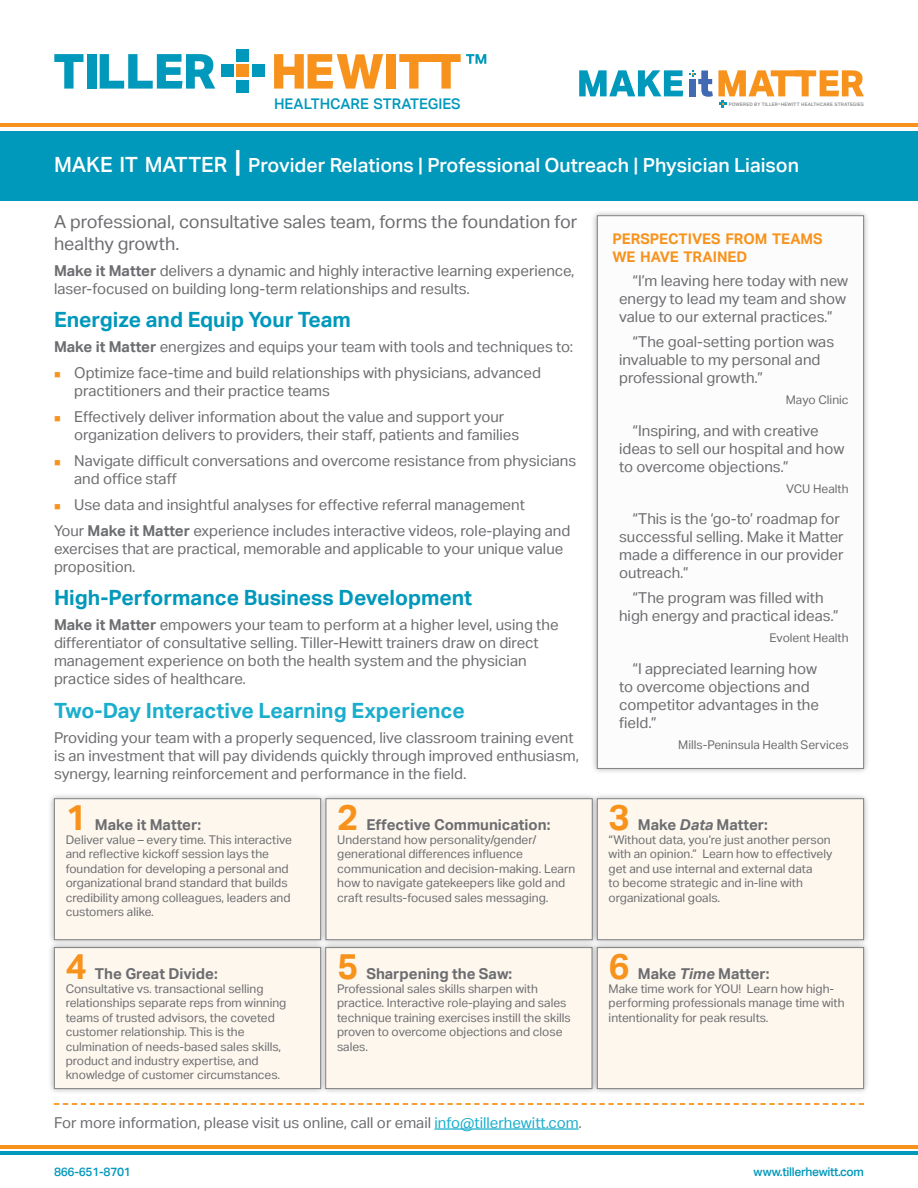
<style>
.page{position:relative;width:918px;height:1188px;background:#fff}
.page>*{position:absolute;margin:0;border:0;box-sizing:border-box;transform-origin:0 0}
.t1{font:700 36px "Aktiv Grotesk";color:#f7931d}
.t2{font:700 21px "Aktiv Grotesk";color:#0098bb}
.t3{font:700 21px "Aktiv Grotesk";color:#1aaecc}
.t4{font:500 19.5px "Aktiv Grotesk";color:#fff}
.t5{font:18px/21.6px "Aktiv Grotesk";color:#6c6d70}
.t6{font:15px/18px "Aktiv Grotesk";color:#6c6d70}
.t7{font:700 15px "Aktiv Grotesk";color:#6c6d70}
.t8{font:700 14.7px/18px "Aktiv Grotesk";color:#f7931d}
.t9{font:500 14.7px "Aktiv Grotesk";color:#0098bb}
.t10{font:12px/14.4px "Aktiv Grotesk";color:#6c6d70}
.t11{font:500 12px "Aktiv Grotesk";letter-spacing:-.025em;color:#0098bb}
.t12{font:500 4.8px "Aktiv Grotesk";letter-spacing:.03em;color:#808285}
.s1{font-size:6.75px}
.s2{font-size:21px}
.s3{font-size:30px}
.s4{font-weight:700}
.s5{color:#f7931d}
.s6{color:#1aaecc}
.s7{font-style:italic}
</style>
<div class="page">
<hr style="left:0;top:124px;width:918px;height:3px;background:#f7931d">
<div style="left:0;top:131px;width:918px;height:70px;background:#0098bb"></div>
<div style="left:236px;top:65px;width:13px;height:12px;background:#f7931d"></div>
<div style="left:236px;top:49px;width:13px;height:13px;background:#0098bb"></div>
<div style="left:236px;top:80px;width:13px;height:13px;background:#0098bb"></div>
<div style="left:252px;top:65px;width:13px;height:12px;background:#0098bb"></div>
<div style="left:221px;top:65px;width:13px;height:12px;background:#0098bb"></div>
<svg style="left:54px;top:54px;width:29px;height:35px"></svg>
<div style="left:87px;top:54px;width:9px;height:35px;background:#0098bb"></div>
<svg style="left:100px;top:54px;width:115px;height:35px"></svg>
<svg style="left:274px;top:54px;width:109px;height:35px"></svg>
<div style="left:387px;top:54px;width:9px;height:35px;background:#f7931d"></div>
<svg style="left:399px;top:54px;width:87px;height:35px"></svg>
<hr style="left:0;top:1145px;width:918px;height:4px;background:#f7931d">
<hr style="left:0;top:1151px;width:918px;height:4px;background:#0098bb">
<hr style="left:434px;top:1128px;width:145px;height:2px;background:#1aaecc">
<div style="left:591px;top:209px;width:279px;height:566px;background:#231f20;opacity:.35"></div>
<div style="left:597px;top:215px;width:267px;height:554px;background:#fcfcfc;border:1px solid #808285"></div>
<svg style="left:579px;top:70px;width:104px;height:26px"></svg>
<svg style="left:689px;top:70px;width:175px;height:38px"></svg>
<svg style="left:54px;top:1103px;width:810px;height:2px"></svg>
<div style="left:319px;top:792px;width:280px;height:154px;background:#231f20;opacity:.35"></div>
<div style="left:326px;top:798px;width:267px;height:142px;background:#fef7ee;border:1px solid #808285"></div>
<div style="left:591px;top:792px;width:279px;height:154px;background:#231f20;opacity:.35"></div>
<div style="left:597px;top:798px;width:267px;height:142px;background:#fef7ee;border:1px solid #808285"></div>
<div style="left:48px;top:941px;width:279px;height:154px;background:#231f20;opacity:.35"></div>
<div style="left:54px;top:947px;width:267px;height:142px;background:#fef7ee;border:1px solid #808285"></div>
<div style="left:319px;top:941px;width:279px;height:154px;background:#231f20;opacity:.35"></div>
<div style="left:325px;top:947px;width:267px;height:142px;background:#fef7ee;border:1px solid #808285"></div>
<div style="left:48px;top:792px;width:279px;height:154px;background:#231f20;opacity:.35"></div>
<div style="left:54px;top:798px;width:267px;height:142px;background:#fef7ee;border:1px solid #808285"></div>
<div style="left:591px;top:941px;width:279px;height:154px;background:#231f20;opacity:.35"></div>
<div style="left:597px;top:947px;width:267px;height:142px;background:#fef7ee;border:1px solid #808285"></div>
<p class="t9" style="left:274px;top:95px;width:188px">HEALTHCARE STRATEGIES</p>
<p class="t12" style="left:729px;top:101px;width:137px">POWERED BY TILLER<span class="s1">-</span>HEWITT HEALTHCARE STRATEGIES</p>
<p class="t4" style="left:54px;top:153px;width:747px"><span class="s2">MAKE IT MATTER</span> <span class="s3">|</span> Provider Relations | Professional Outreach | Physician Liaison</p>
<p class="t5" style="left:54px;top:211px;width:525px">A professional, consultative sales team, forms the foundation for healthy growth.</p>
<p class="t6" style="left:54px;top:261px;width:522px"><span class="s4">Make it Matter</span> delivers a dynamic and highly interactive learning experience, laser-focused on building long-term relationships and results.</p>
<p class="t2" style="left:54px;top:306px;width:298px">Energize and Equip Your Team</p>
<p class="t6" style="left:54px;top:338px;width:521px"><span class="s4">Make it Matter</span> energizes and equips your team with tools and techniques to:</p>
<p class="t6" style="left:74px;top:364px;width:468px;text-indent:-20px"><span class="s5">■</span> Optimize face-time and build relationships with physicians, advanced practitioners and their practice teams</p>
<p class="t6" style="left:74px;top:408px;width:447px;text-indent:-20px"><span class="s5">■</span> Effectively deliver information about the value and support your organization delivers to providers, their staff, patients and families</p>
<p class="t6" style="left:74px;top:452px;width:503px;text-indent:-20px"><span class="s5">■</span> Navigate difficult conversations and overcome resistance from physicians and office staff</p>
<p class="t6" style="left:54px;top:495px;width:472px"><span class="s5">■</span> Use data and insightful analyses for effective referral management</p>
<p class="t6" style="left:54px;top:521px;width:518px">Your <span class="s4">Make it Matter</span> experience includes interactive videos, role-playing and exercises that are practical, memorable and applicable to your unique value proposition.</p>
<p class="t2" style="left:54px;top:584px;width:420px">High-Performance Business Development</p>
<p class="t6" style="left:54px;top:616px;width:506px"><span class="s4">Make it Matter</span> empowers your team to perform at a higher level, using the differentiator of consultative selling. Tiller-Hewitt trainers draw on direct management experience on both the health system and the physician practice sides of healthcare.</p>
<p class="t3" style="left:54px;top:697px;width:412px">Two-Day Interactive Learning Experience</p>
<p class="t6" style="left:54px;top:729px;width:527px">Providing your team with a properly sequenced, live classroom training event is an investment that will pay dividends quickly through improved enthusiasm, synergy, learning reinforcement and performance in the field.</p>
<p class="t1" style="left:66px;top:795px;width:23px">1</p>
<p class="t7" style="left:95px;top:815px;width:108px">Make it Matter:</p>
<p class="t10" style="left:66px;top:833px;width:228px">Deliver value – every time. This interactive and reflective kickoff session lays the foundation for developing a personal and organizational brand standard that builds credibility among colleagues, leaders and customers alike.</p>
<p class="t1" style="left:66px;top:943px;width:23px">4</p>
<p class="t7" style="left:95px;top:964px;width:124px">The Great Divide:</p>
<p class="t10" style="left:66px;top:981px;width:222px">Consultative vs. transactional selling relationships separate reps from winning teams of trusted advisors, the coveted customer relationship. This is the culmination of needs-based sales skills, product and industry expertise, and knowledge of customer circumstances.</p>
<p class="t1" style="left:337px;top:795px;width:23px">2</p>
<p class="t7" style="left:367px;top:815px;width:185px">Effective Communication:</p>
<p class="t10" style="left:337px;top:833px;width:239px">Understand how personality/gender/ generational differences influence communication and decision-making. Learn how to navigate gatekeepers like gold and craft results-focused sales messaging.</p>
<p class="t1" style="left:337px;top:943px;width:23px">5</p>
<p class="t7" style="left:366px;top:964px;width:147px">Sharpening the Saw:</p>
<p class="t10" style="left:337px;top:981px;width:235px">Professional sales skills sharpen with practice. Interactive role-playing and sales technique training exercises instill the skills proven to overcome objections and close sales.</p>
<p class="t6" style="left:54px;top:1113px;width:529px">For more information, please visit us online, call or email <span class="s6">info@tillerhewitt.com</span>.</p>
<p class="t8" style="left:612px;top:229px;width:212px">PERSPECTIVES FROM TEAMS<br>WE HAVE TRAINED</p>
<p class="t6" style="left:619px;top:272px;width:231px;text-indent:14px">“I’m leaving here today with new energy to lead my team and show value to our external practices.”</p>
<p class="t6" style="left:619px;top:333px;width:217px;text-indent:14px">“The goal-setting portion was invaluable to my personal and professional growth.”</p>
<p class="t10" style="left:786px;top:393px;width:64px">Mayo Clinic</p>
<p class="t6" style="left:619px;top:421px;width:227px;text-indent:14px">“Inspiring, and with creative ideas to sell our hospital and how to overcome objections.”</p>
<p class="t10" style="left:786px;top:481px;width:64px">VCU Health</p>
<p class="t6" style="left:619px;top:510px;width:226px;text-indent:14px">“This is the ‘go-to’ roadmap for successful selling. Make it Matter made a difference in our provider outreach.”</p>
<p class="t6" style="left:619px;top:589px;width:221px;text-align:center">“The program was filled with high energy and practical ideas.”</p>
<p class="t10" style="left:770px;top:631px;width:80px">Evolent Health</p>
<p class="t6" style="left:619px;top:659px;width:201px;text-indent:14px">“I appreciated learning how to overcome objections and competitor advantages in the field.”</p>
<p class="t10" style="left:678px;top:737px;width:172px">Mills-Peninsula Health Services</p>
<p class="t1" style="left:609px;top:795px;width:23px">3</p>
<p class="t7" style="left:638px;top:815px;width:131px">Make <span class="s7">Data</span> Matter:</p>
<p class="t10" style="left:609px;top:833px;width:225px">“Without data, you’re just another person with an opinion.” Learn how to effectively get and use internal and external data<br>to become strategic and in-line with organizational goals.</p>
<p class="t1" style="left:609px;top:943px;width:23px">6</p>
<p class="t7" style="left:638px;top:964px;width:133px">Make <span class="s7">Time</span> Matter:</p>
<p class="t10" style="left:609px;top:981px;width:237px">Make time work for YOU! Learn how high&shy;performing professionals manage time with intentionality for peak results.</p>
<p class="t11" style="left:54px;top:1164px;width:79px">866-651-8701</p>
<p class="t11" style="left:753px;top:1164px;width:112px">www.tillerhewitt.com</p>
</div>
